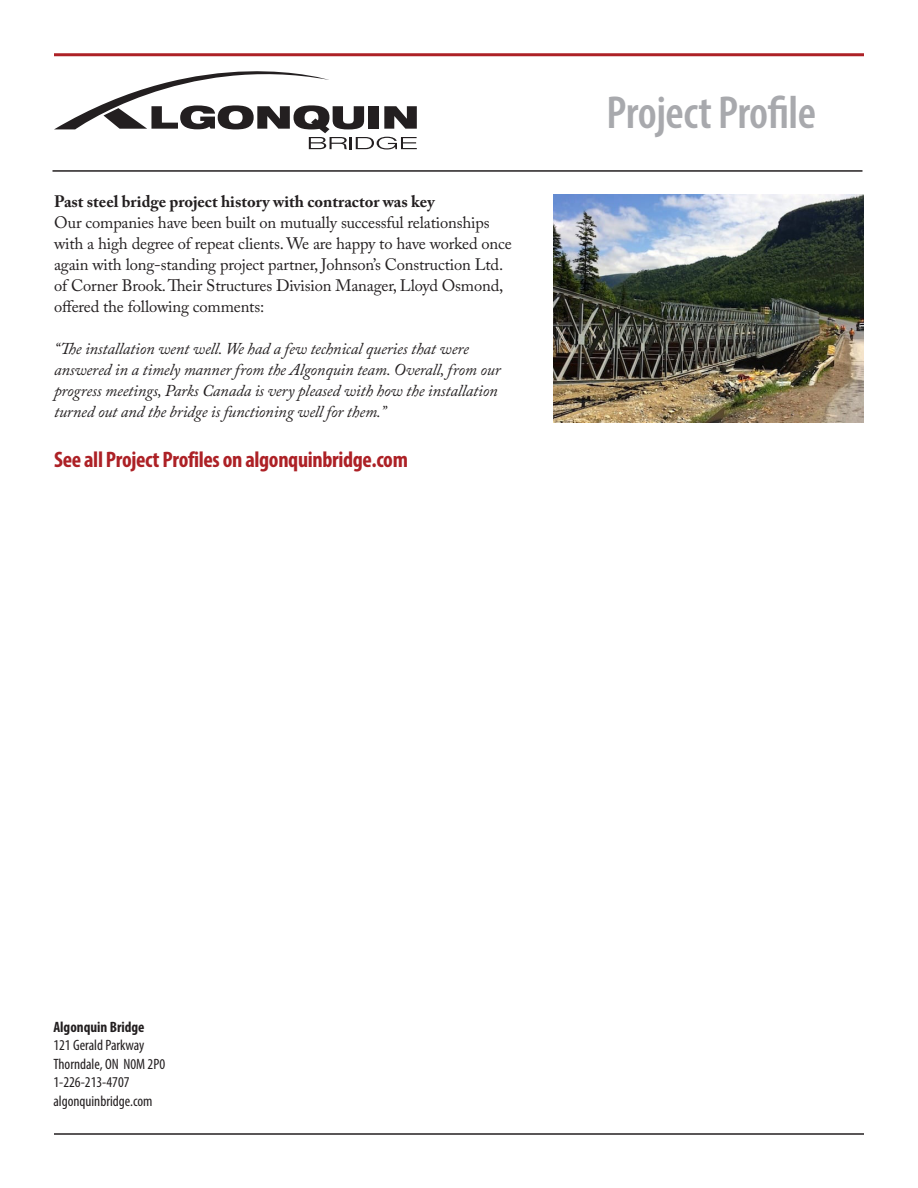
<style>
.page{position:relative;width:918px;height:1188px;background:#fff}
.page>*{position:absolute;margin:0;border:0;box-sizing:border-box;transform-origin:0 0}
.Profile{font:600 condensed 46.5px "Myriad Pro";letter-spacing:-.01em;color:#a8a9ad}
.Header_Red_2{font:700 condensed 22.5px "Myriad Pro";letter-spacing:-.015em;color:#ad2126}
.copy{font:16.5px/21px "Adobe Caslon Pro";letter-spacing:-.01em;color:#231f20}
.copy-2{font:italic 16.5px/21px "Adobe Caslon Pro";letter-spacing:-.01em;color:#231f20}
.Sub_2{font:700 16.5px "Adobe Caslon Pro";color:#231f20}
.t1{font:condensed 15px/18.6px "Myriad Pro";color:#231f20}
.s1{font-weight:700}
</style>
<div class="page">
<hr style="left:54px;top:1133px;width:810px;height:2px;background:#231f20">
<hr style="left:52px;top:170px;width:810px;height:2px;background:#231f20">
<hr style="left:54px;top:53px;width:810px;height:3px;background:#ad2126">
<svg style="left:54px;top:71px;width:363px;height:78px"></svg>
<img style="left:554px;top:194px;width:310px;height:229px">
<p class="Sub_2" style="left:54px;top:191px;width:382px">Past steel bridge project history with contractor was key</p>
<p class="copy" style="left:54px;top:211px;width:459px">Our companies have been built on mutually successful relationships with a high degree of repeat clients. We are happy to have worked once again with long-standing project partner, Johnson’s Construction Ltd. of Corner Brook. Their Structures Division Manager, Lloyd Osmond, offered the following comments:</p>
<p class="copy-2" style="left:54px;top:337px;width:448px">“The installation went well. We had a few technical queries that were answered in a timely manner from the Algonquin team. Overall, from our progress meetings, Parks Canada is very pleased with how the installation turned out and the bridge is functioning well for them.”</p>
<p class="Header_Red_2" style="left:54px;top:445px;width:355px">See all Project Profiles on algonquinbridge.com</p>
<p class="Profile" style="left:607px;top:84px;width:211px">Project Profile</p>
<p class="t1" style="left:53px;top:1017px;width:93px"><span class="s1">Algonquin Bridge<br></span>121 Gerald Parkway</p>
<p class="t1" style="left:53px;top:1054px;width:113px">Thorndale, ON N0M 2P0</p>
<p class="t1" style="left:53px;top:1073px;width:78px">1-226-213-4707</p>
<p class="t1" style="left:53px;top:1092px;width:101px">algonquinbridge.com</p>
</div>
